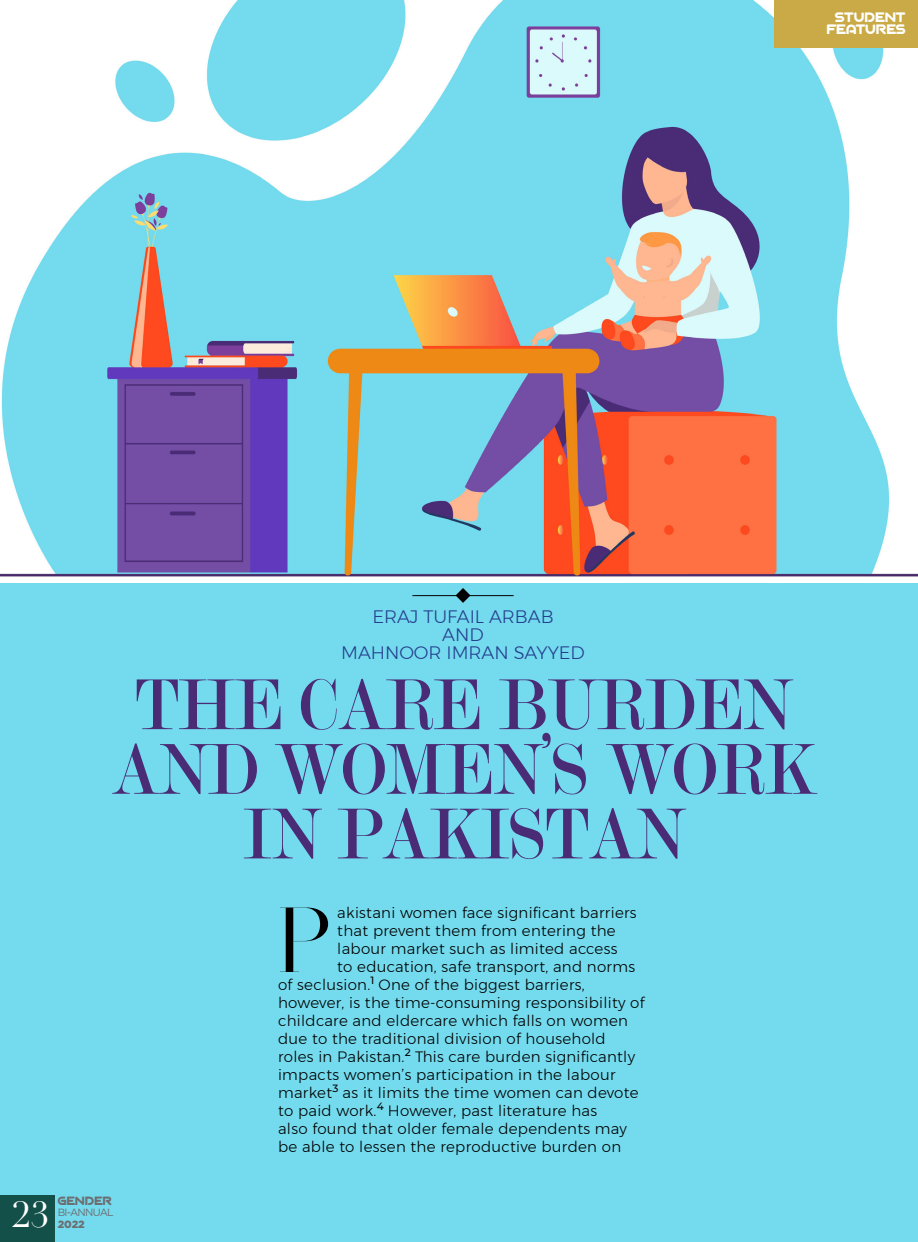
<style>
.page{position:relative;width:918px;height:1242px;background:#fff}
.page>*{position:absolute;margin:0;border:0;box-sizing:border-box;transform-origin:0 0}
.t1{font:92.1px "UVF Narziss Drops";color:#000}
.t2{font:77.1px/64.7px "Modern";color:#4a2c76;text-align:center;scale:.9 1}
.t3{font:35.4px "Didot";color:#fff}
.t4{font:300 18px/18px "Montserrat";color:#25408f;text-align:center}
.t5{font:300 15px "Montserrat";letter-spacing:.02em;color:#000}
.t6{font:12px/12px "AGALEGA";letter-spacing:.045em;color:#fff;text-align:right}
.t7{font:10.5px "Gotham";letter-spacing:-.07em;color:#6d6e71}
.t8{font:10.5px "AGALEGA";letter-spacing:.045em;color:#6d6e71}
.t9{font:900 10.5px "Gotham";color:#6d6e71}
</style>
<div class="page">
<div style="left:0;top:584px;width:918px;height:658px;background:#74dbee"></div>
<img style="left:0;top:0;width:918px;height:577px">
<hr style="left:412px;top:595px;width:102px;height:1px;background:#000">
<svg style="left:456px;top:588px;width:14px;height:15px"></svg>
<div style="left:775px;top:0;width:143px;height:48px;background:#caaa47"></div>
<div style="left:0;top:1196px;width:55px;height:46px;background:#14504a"></div>
<p class="t6" style="left:827px;top:11px;width:80px">STUDENT<br>FEATURES</p>
<p class="t4" style="left:341px;top:607px;width:245px">ERAJ TUFAIL ARBAB<br>AND<br>MAHNOOR IMRAN SAYYED</p>
<h2 class="t2" style="left:111px;top:673px;width:784px">THE CARE BURDEN<br>AND WOMEN’S WORK<br>IN PAKISTAN</h2>
<h3 class="t3" style="left:12px;top:1193px;width:38px">23</h3>
<p class="t8" style="left:58px;top:1194px;width:56px">GENDER</p>
<p class="t7" style="left:58px;top:1206px;width:58px">BI-ANNUAL</p>
<p class="t9" style="left:58px;top:1217px;width:28px">2022</p>
<h1 class="t1" style="left:278px;top:879px;width:53px">P</h1>
<p class="t5" style="left:337px;top:901px;width:301px">akistani women face significant barriers</p>
<p class="t5" style="left:337px;top:919px;width:280px">that prevent them from entering the</p>
<p class="t5" style="left:337px;top:937px;width:282px">labour market such as limited access</p>
<p class="t5" style="left:337px;top:955px;width:299px">to education, safe transport, and norms</p>
<p class="t5" style="left:278px;top:973px;width:308px">of seclusion.<sup>1</sup> One of the biggest barriers,</p>
<p class="t5" style="left:278px;top:991px;width:368px">however, is the time-consuming responsibility of</p>
<p class="t5" style="left:278px;top:1009px;width:351px">childcare and eldercare which falls on women</p>
<p class="t5" style="left:278px;top:1027px;width:329px">due to the traditional division of household</p>
<p class="t5" style="left:278px;top:1045px;width:359px">roles in Pakistan.<sup>2</sup> This care burden significantly</p>
<p class="t5" style="left:278px;top:1063px;width:339px">impacts women’s participation in the labour</p>
<p class="t5" style="left:278px;top:1081px;width:362px">market<sup>3</sup> as it limits the time women can devote</p>
<p class="t5" style="left:278px;top:1099px;width:321px">to paid work.<sup>4</sup> However, past literature has</p>
<p class="t5" style="left:278px;top:1117px;width:350px">also found that older female dependents may</p>
<p class="t5" style="left:278px;top:1135px;width:345px">be able to lessen the reproductive burden on</p>
</div>
